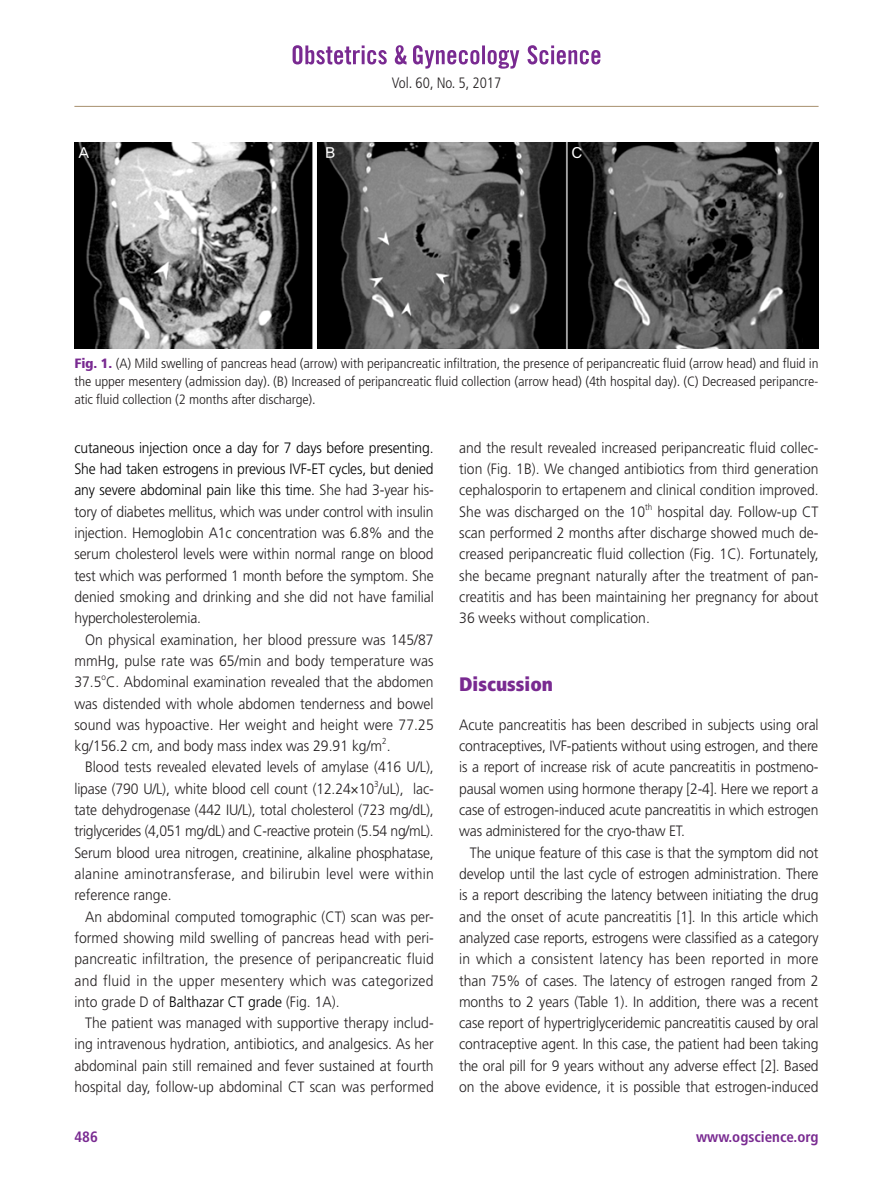
<style>
.page{position:relative;width:893px;height:1191px;background:#fff}
.page>*{position:absolute;margin:0;border:0;box-sizing:border-box;transform-origin:0 0}
.제목1-보라{font:900 condensed 19.5px "Frutiger LT Std";color:#792a91}
.본문_영문{font:300 15px/21.3px "Frutiger LT Std";color:#231f20;text-align:justify;scale:.93 1}
.제목밑_본문{font:300 15px/21.3px "Frutiger LT Std";letter-spacing:-.01em;color:#231f20;text-align:justify;scale:.93 1}
.t1{font:700 condensed 15px "Frutiger LT Std";color:#792a91}
.t2{font:300 condensed 15px "Frutiger LT Std";color:#231f20}
.그림A-B{font:15px "YDIYGO330";color:#fff}
.표_타이틀{font:300 condensed 13.5px/18px "Frutiger LT Std";letter-spacing:-.01em;color:#231f20;text-align:justify;scale:1.09 1}
.본문_영문-2{font:300 8.7px "Frutiger LT Std";color:#231f20;scale:.93 1}
.s1{font-weight:900;color:#792a91}
.s2{color:#000}
</style>
<div class="page">
<hr style="left:74px;top:106px;width:745px;height:1px;background:#ad9676">
<svg style="left:527px;top:45px;width:73px;height:19px"></svg>
<svg style="left:413px;top:45px;width:106px;height:24px"></svg>
<svg style="left:293px;top:45px;width:114px;height:19px"></svg>
<img style="left:74px;top:142px;width:745px;height:207px">
<div style="left:312px;top:138px;width:5px;height:216px;background:#fff"></div>
<p class="t2" style="left:392px;top:74px;width:111px">Vol. 60, No. 5, 2017</p>
<p class="그림A-B" style="left:79px;top:144px;width:11px">A</p>
<p class="그림A-B" style="left:326px;top:144px;width:11px">B</p>
<p class="그림A-B" style="left:572px;top:144px;width:12px">C</p>
<p class="표_타이틀" style="left:74px;top:354px;width:684px"><span class="s1">Fig. 1.</span> (A) Mild swelling of pancreas head (arrow) with peripancreatic infiltration, the presence of peripancreatic fluid (arrow head) and fluid in the upper mesentery (admission day). (B) Increased of peripancreatic fluid collection (arrow head) (4th hospital day). (C) Decreased peripancre&shy;atic fluid collection (2 months after discharge).</p>
<p class="제목밑_본문" style="left:74px;top:437px;width:388px"><span class="s2">cutaneous injection once a day for 7 days before presenting.<br>She had taken estrogens in previous IVF-ET cycles, but denied any severe abdominal pain like this time.</span> She had 3-year his&shy;tory of diabetes mellitus, which was under control with insulin injection. Hemoglobin A1c concentration was 6.8% and the serum cholesterol levels were within normal range on blood test which was performed 1 month before the symptom. She denied smoking and drinking and she did not have familial hypercholesterolemia.</p>
<p class="본문_영문" style="left:74px;top:629px;width:388px;text-indent:11px">On physical examination, her blood pressure was 145/87 mmHg, pulse rate was 65/min and body temperature was 37.5 C. Abdominal examination revealed that the abdomen</p>
<p class="본문_영문-2" style="left:102px;top:672px;width:6px">o</p>
<p class="본문_영문" style="left:74px;top:693px;width:388px">was distended with whole abdomen tenderness and bowel sound was hypoactive. Her weight and height were 77.25 kg/156.2 cm, and body mass index was 29.91 kg/m .</p>
<p class="본문_영문-2" style="left:382px;top:736px;width:6px">2</p>
<p class="본문_영문" style="left:74px;top:757px;width:388px;text-align:right">Blood tests revealed elevated levels of amylase (416 U/L), lipase (790 U/L), white blood cell count (12.24×10 /uL), lac-</p>
<p class="본문_영문-2" style="left:374px;top:778px;width:6px">3</p>
<p class="본문_영문" style="left:74px;top:799px;width:388px">tate dehydrogenase (442 IU/L), total cholesterol (723 mg/dL), triglycerides (4,051 mg/dL) and C-reactive protein (5.54 ng/mL).<br>Serum blood urea nitrogen, creatinine, alkaline phosphatase, alanine aminotransferase, and bilirubin level were within reference range.</p>
<p class="본문_영문" style="left:74px;top:906px;width:388px;text-indent:11px">An abdominal computed tomographic (CT) scan was per&shy;formed showing mild swelling of pancreas head with peri&shy;pancreatic infiltration, the presence of peripancreatic fluid and fluid in the upper mesentery which was categorized into grade D of <span class="s2">Balthazar CT grade</span> (Fig. 1A).</p>
<p class="본문_영문" style="left:74px;top:1012px;width:388px;text-indent:11px">The patient was managed with supportive therapy includ&shy;ing intravenous hydration, antibiotics, and analgesics. As her abdominal pain still remained and fever sustained at fourth hospital day, follow-up abdominal CT scan was performed</p>
<p class="본문_영문" style="left:459px;top:437px;width:388px">and the result revealed increased peripancreatic fluid collec&shy;tion (Fig. 1B). We changed antibiotics from third generation cephalosporin to ertapenem and clinical condition improved.<br>She was discharged on the 10</p>
<p class="본문_영문-2" style="left:645px;top:502px;width:9px">th</p>
<p class="본문_영문" style="left:459px;top:501px;width:388px;text-indent:198px">hospital day. Follow-up CT scan performed 2 months after discharge showed much de&shy;creased peripancreatic fluid collection (Fig. 1C). Fortunately, she became pregnant naturally after the treatment of pan&shy;creatitis and has been maintaining her pregnancy for about 36 weeks without complication.</p>
<p class="제목1-보라" style="left:459px;top:672px;width:95px">Discussion</p>
<p class="제목밑_본문" style="left:459px;top:714px;width:388px">Acute pancreatitis has been described in subjects using oral contraceptives, IVF-patients without using estrogen, and there is a report of increase risk of acute pancreatitis in postmeno&shy;pausal women using hormone therapy [2-4]. Here we report a case of estrogen-induced acute pancreatitis in which estrogen was administered for the cryo-thaw ET.</p>
<p class="본문_영문" style="left:459px;top:842px;width:388px;text-indent:11px">The unique feature of this case is that the symptom did not develop until the last cycle of estrogen administration. There is a report describing the latency between initiating the drug and the onset of acute pancreatitis [1]. In this article which analyzed case reports, estrogens were classified as a category in which a consistent latency has been reported in more than 75% of cases. The latency of estrogen ranged from 2 months to 2 years (Table 1). In addition, there was a recent case report of hypertriglyceridemic pancreatitis caused by oral contraceptive agent. In this case, the patient had been taking the oral pill for 9 years without any adverse effect [2]. Based on the above evidence, it is possible that estrogen-induced</p>
<p class="t1" style="left:74px;top:1128px;width:25px">486</p>
<p class="t1" style="left:696px;top:1128px;width:124px">www.ogscience.org</p>
</div>
